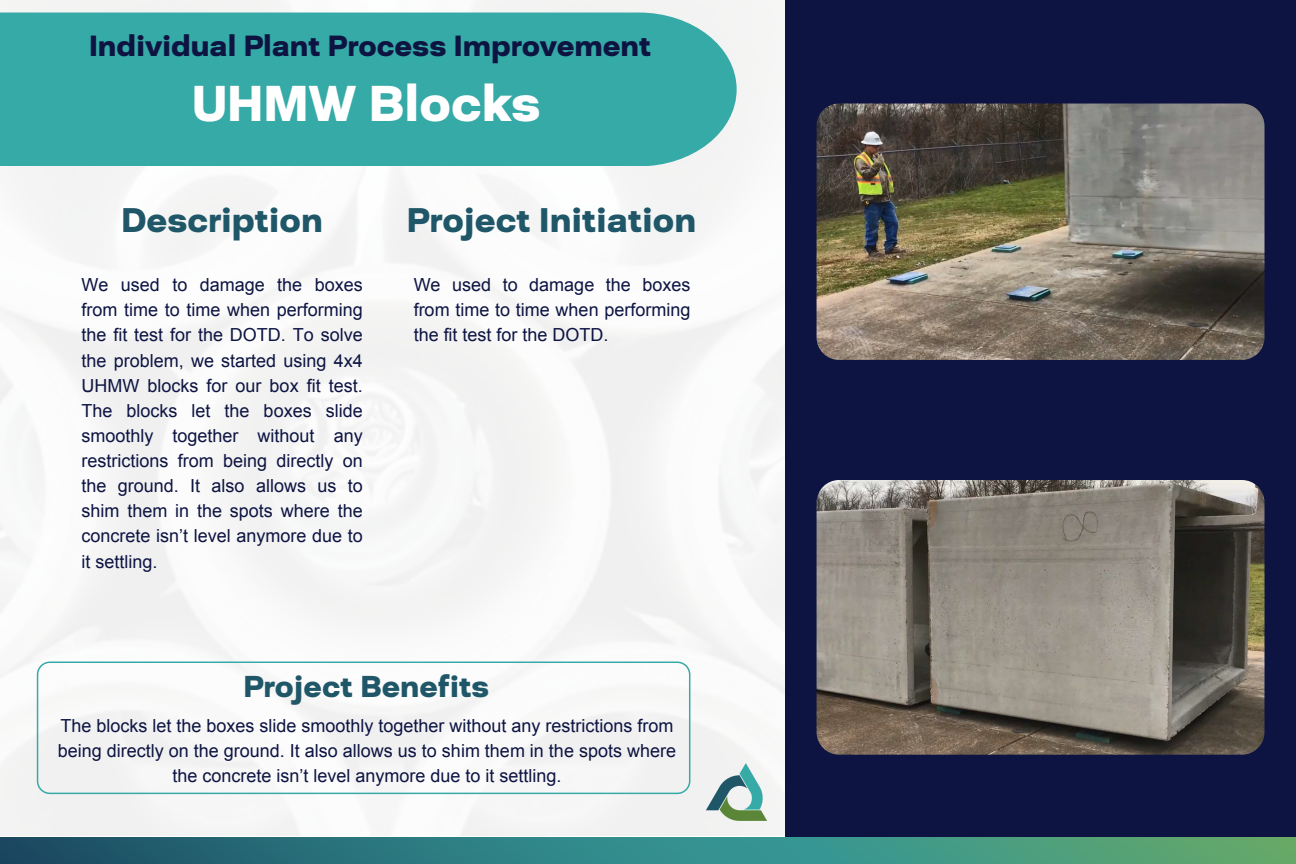
<style>
.page{position:relative;width:1296px;height:864px;background:#fff}
.page>*{position:absolute;margin:0;border:0;box-sizing:border-box;transform-origin:0 0}
.t1{font:800 50px "David";color:#fff}
.t2{font:800 33.95px "David";color:#1f5769}
.t3{font:800 30px "David";color:#1f5769}
.t4{font:800 29px "David";color:#0d1442}
.t5{font:18px/25.1px "Arial";color:#0d1442;text-align:justify}
</style>
<div class="page">
<div style="left:785px;top:0;width:511px;height:864px;background:#0d1442"></div>
<img style="left:690px;top:746px;width:93px;height:92px">
<img style="left:0;top:838px;width:1296px;height:26px">
<div style="left:0;top:13px;width:737px;height:153px;background:#36aaa7"></div>
<svg style="left:37px;top:662px;width:653px;height:132px"></svg>
<img style="left:817px;top:104px;width:448px;height:256px;border-radius:22px">
<img style="left:817px;top:480px;width:448px;height:275px;border-radius:22px">
<p class="t4" style="left:89px;top:28px;width:564px">Individual Plant Process Improvement</p>
<p class="t1" style="left:192px;top:73px;width:350px">UHMW Blocks</p>
<p class="t2" style="left:121px;top:200px;width:203px">Description</p>
<p class="t5" style="left:82px;top:272px;width:283px">We used to damage the boxes from time to time when performing the fit test for the DOTD. To solve the problem, we started using 4x4<br>UHMW blocks for our box fit test.<br>The blocks let the boxes slide smoothly together without any restrictions from being directly on the ground. It also allows us to shim them in the spots where the concrete isn’t level anymore due to it settling.</p>
<p class="t2" style="left:407px;top:200px;width:291px">Project Initiation</p>
<p class="t5" style="left:414px;top:272px;width:278px">We used to damage the boxes from time to time when performing the fit test for the DOTD.</p>
<p class="t3" style="left:243px;top:669px;width:247px">Project Benefits</p>
<p class="t5" style="left:58px;top:713px;width:620px;text-align:center">The blocks let the boxes slide smoothly together without any restrictions from being directly on the ground. It also allows us to shim them in the spots where the concrete isn’t level anymore due to it settling.</p>
</div>
